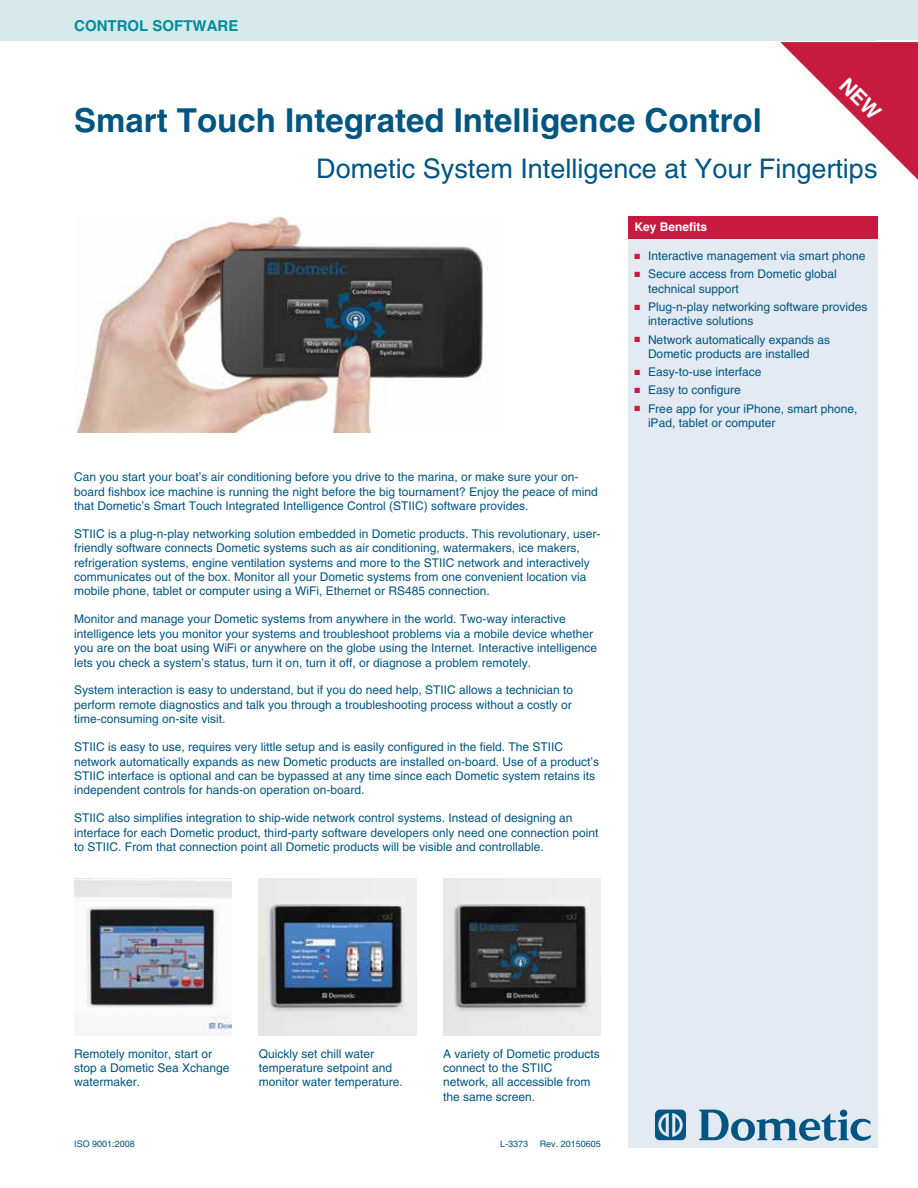
<style>
.page{position:relative;width:918px;height:1188px;background:#fff}
.page>*{position:absolute;margin:0;border:0;box-sizing:border-box;transform-origin:0 0}
.t1{font:700 33px "Helvetica LT Std";color:#005581}
.t2{font:27px "Helvetica LT Std";color:#005581}
.t3{font:700 15px "Helvetica LT Std";color:#008c9a}
.t4{font:12px/14.4px "Helvetica LT Std";color:#005581}
.t5{font:700 12px "Helvetica LT Std";color:#fff}
.t6{font:9px "Helvetica LT Std";color:#005581}
.s1{color:#c61a3f}
</style>
<div class="page">
<div style="left:0;top:0;width:918px;height:40px;background:#d6e9eb"></div>
<div style="left:628px;top:236px;width:250px;height:912px;background:#e3eaf2"></div>
<img style="left:76px;top:216px;width:412px;height:216px">
<img style="left:74px;top:878px;width:158px;height:156px">
<img style="left:259px;top:878px;width:157px;height:158px">
<img style="left:443px;top:878px;width:158px;height:158px">
<div style="left:628px;top:216px;width:250px;height:22px;background:#c61a3f"></div>
<svg style="left:699px;top:1110px;width:172px;height:31px"></svg>
<svg style="left:655px;top:1110px;width:31px;height:30px"></svg>
<svg style="left:780px;top:42px;width:138px;height:138px"></svg>
<p class="t3" style="left:74px;top:17px;width:166px">CONTROL SOFTWARE</p>
<h1 class="t1" style="left:74px;top:100px;width:689px">Smart Touch Integrated Intelligence Control</h1>
<h2 class="t2" style="left:316px;top:152px;width:563px">Dometic System Intelligence at Your Fingertips</h2>
<p class="t4" style="left:74px;top:470px;width:525px">Can you start your boat’s air conditioning before you drive to the marina, or make sure your on&shy;board fishbox ice machine is running the night before the big tournament? Enjoy the peace of mind that Dometic’s Smart Touch Integrated Intelligence Control (STIIC) software provides.</p>
<p class="t4" style="left:74px;top:526px;width:528px">STIIC is a plug-n-play networking solution embedded in Dometic products. This revolutionary, user&shy;friendly software connects Dometic systems such as air conditioning, watermakers, ice makers, refrigeration systems, engine ventilation systems and more to the STIIC network and interactively communicates out of the box. Monitor all your Dometic systems from one convenient location via mobile phone, tablet or computer using a WiFi, Ethernet or RS485 connection.</p>
<p class="t4" style="left:74px;top:612px;width:524px">Monitor and manage your Dometic systems from anywhere in the world. Two-way interactive intelligence lets you monitor your systems and troubleshoot problems via a mobile device whether you are on the boat using WiFi or anywhere on the globe using the Internet. Interactive intelligence lets you check a system’s status, turn it on, turn it off, or diagnose a problem remotely.</p>
<p class="t4" style="left:74px;top:683px;width:500px;text-align:justify">System interaction is easy to understand, but if you do need help, STIIC allows a technician to perform remote diagnostics and talk you through a troubleshooting process without a costly or time-consuming on-site visit.</p>
<p class="t4" style="left:74px;top:740px;width:526px">STIIC is easy to use, requires very little setup and is easily configured in the field. The STIIC network automatically expands as new Dometic products are installed on-board. Use of a product’s STIIC interface is optional and can be bypassed at any time since each Dometic system retains its independent controls for hands-on operation on-board.</p>
<p class="t4" style="left:74px;top:811px;width:526px">STIIC also simplifies integration to ship-wide network control systems. Instead of designing an interface for each Dometic product, third-party software developers only need one connection point to STIIC. From that connection point all Dometic products will be visible and controllable.</p>
<p class="t5" style="left:634px;top:219px;width:74px">Key Benefits</p>
<p class="t4" style="left:635px;top:249px;width:232px"><span class="s1">■</span> Interactive management via smart phone</p>
<p class="t4" style="left:648px;top:267px;width:190px;text-indent:-13px"><span class="s1">■</span> Secure access from Dometic global technical support</p>
<p class="t4" style="left:648px;top:300px;width:221px;text-indent:-13px"><span class="s1">■</span> Plug-n-play networking software provides interactive solutions</p>
<p class="t4" style="left:635px;top:332px;width:197px;text-align:center"><span class="s1">■</span> Network automatically expands as<br>Dometic products are installed</p>
<p class="t4" style="left:635px;top:365px;width:128px"><span class="s1">■</span> Easy-to-use interface</p>
<p class="t4" style="left:635px;top:383px;width:108px"><span class="s1">■</span> Easy to configure</p>
<p class="t4" style="left:648px;top:401px;width:211px;text-indent:-13px"><span class="s1">■</span> Free app for your iPhone, smart phone, iPad, tablet or computer</p>
<p class="t4" style="left:74px;top:1046px;width:157px">Remotely monitor, start or stop a Dometic Sea Xchange watermaker.</p>
<p class="t4" style="left:259px;top:1046px;width:146px">Quickly set chill water temperature setpoint and monitor water temperature.</p>
<p class="t4" style="left:443px;top:1046px;width:158px">A variety of Dometic products connect to the STIIC network, all accessible from the same screen.</p>
<p class="t6" style="left:74px;top:1139px;width:62px">ISO 9001:2008</p>
<p class="t6" style="left:500px;top:1139px;width:30px">L-3373</p>
<p class="t6" style="left:540px;top:1139px;width:63px">Rev. 20150605</p>
</div>
